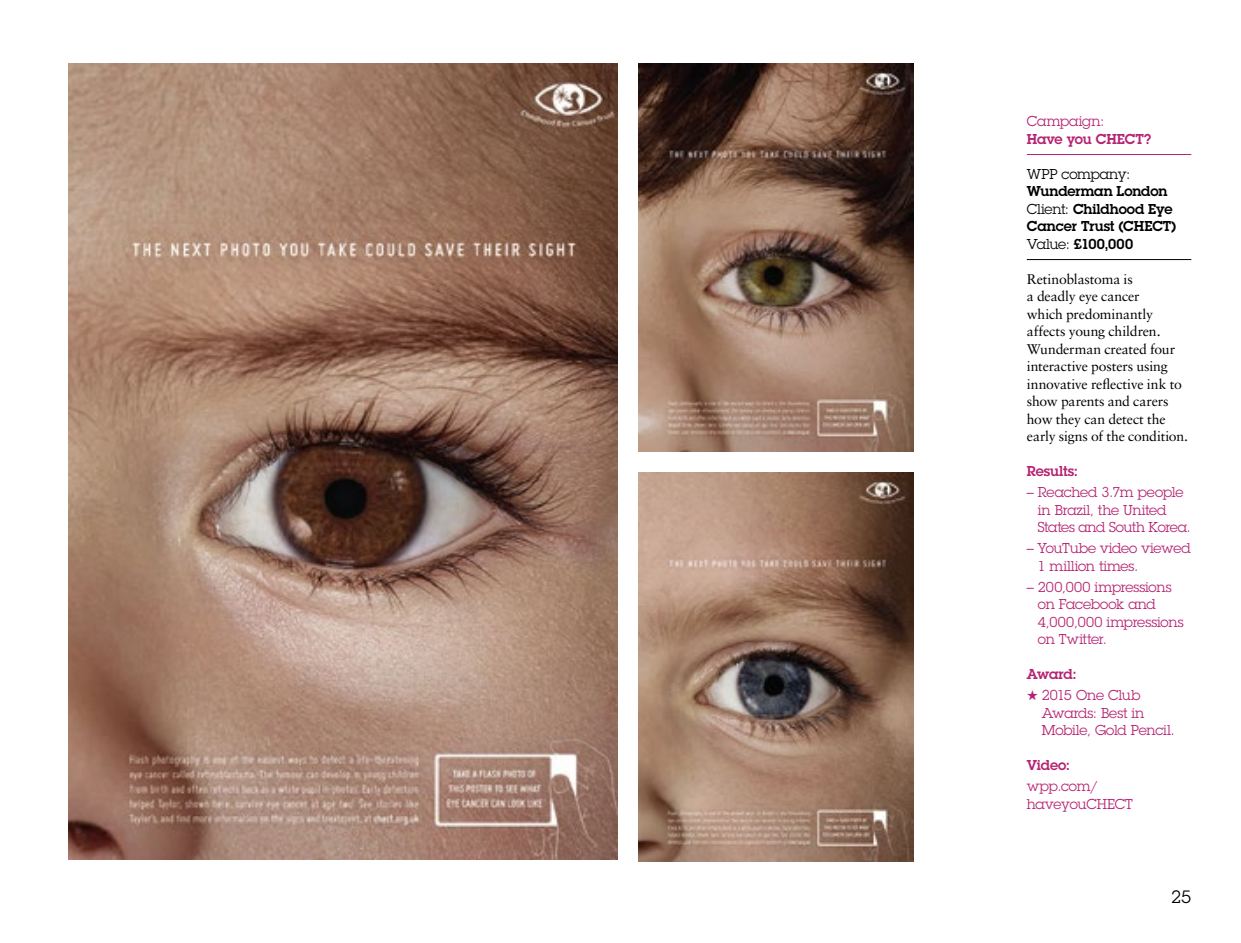
<style>
.page{position:relative;width:1241px;height:943px;background:#fff}
.page>*{position:absolute;margin:0;border:0;box-sizing:border-box;transform-origin:0 0}
.t1{font:17.5px "Lubalin Graph Std";color:#000}
._07_Result___Award{font:14px/17.5px "Lubalin Graph Std";letter-spacing:-.01em;color:#b52372}
._07_Case_Study_Text{font:14px/17.5px "Sabon LT Std";letter-spacing:-.01em;color:#000}
._07_Company_Credit_n{font:600 14px/17.5px "Lubalin Graph Std";letter-spacing:-.005em;color:#000}
._07_Company_Credit_l{font:600 14px/17.5px "Lubalin Graph Std";letter-spacing:-.005em;color:#b52372}
._07_Result___Award-2{font:600 14px "Lubalin Graph Std";letter-spacing:-.01em;color:#b52372}
._07_Company_Credit_l-2{font:600 14px "Lubalin Graph Std";letter-spacing:.015em;color:#000}
.s1{font-weight:400}
</style>
<div class="page">
<img style="left:69px;top:63px;width:548px;height:796px">
<img style="left:638px;top:472px;width:274px;height:389px">
<img style="left:638px;top:63px;width:274px;height:388px">
<hr style="left:1026px;top:154px;width:165px;height:1px;background:#b52372">
<hr style="left:1026px;top:259px;width:165px;height:1px;background:#000">
<p class="_07_Company_Credit_l" style="left:1026px;top:112px;width:126px"><span class="s1">Campaign:<br></span>Have you CHECT?</p>
<p class="_07_Company_Credit_n" style="left:1026px;top:165px;width:142px"><span class="s1">WPP company:<br></span>Wunderman London</p>
<p class="_07_Company_Credit_n" style="left:1026px;top:200px;width:151px"><span class="s1">Client:</span> Childhood Eye<br>Cancer Trust (CHECT)</p>
<p class="_07_Company_Credit_l-2" style="left:1026px;top:234px;width:108px"><span class="s1">Value:</span> £100,000</p>
<p class="_07_Case_Study_Text" style="left:1026px;top:270px;width:163px">Retinoblastoma is<br>a deadly eye cancer<br>which predominantly affects young children.<br>Wunderman created four interactive posters using innovative reflective ink to show parents and carers how they can detect the early signs of the condition.</p>
<p class="_07_Result___Award-2" style="left:1026px;top:462px;width:53px">Results:</p>
<p class="_07_Result___Award" style="left:1037px;top:483px;width:154px;text-indent:-11px">– Reached 3.7m people in Brazil, the United<br>States and South Korea.</p>
<p class="_07_Result___Award" style="left:1037px;top:539px;width:155px;text-indent:-11px">– YouTube video viewed<br>1 million times.</p>
<p class="_07_Result___Award" style="left:1037px;top:578px;width:147px;text-indent:-11px">– 200,000 impressions on Facebook and<br>4,000,000 impressions on Twitter.</p>
<p class="_07_Result___Award-2" style="left:1026px;top:665px;width:51px">Award:</p>
<p class="_07_Result___Award" style="left:1041px;top:686px;width:134px;text-indent:-15px">★ 2015 One Club<br>Awards: Best in<br>Mobile, Gold Pencil.</p>
<p class="_07_Result___Award-2" style="left:1026px;top:756px;width:45px">Video:</p>
<p class="_07_Result___Award" style="left:1026px;top:777px;width:107px">wpp.com/ haveyouCHECT</p>
<p class="t1" style="left:1170px;top:886px;width:22px">25</p>
</div>
